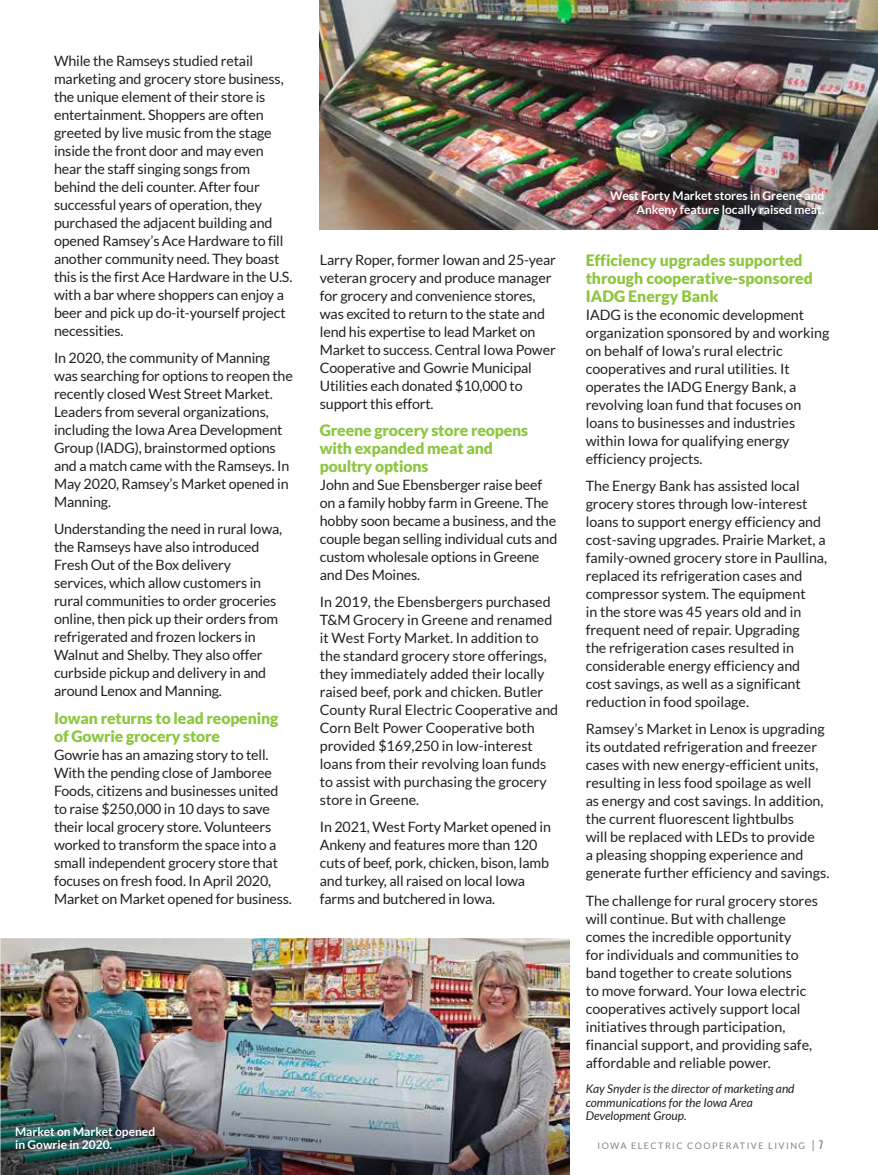
<style>
.page{position:relative;width:878px;height:1175px;background:#fff}
.page>*{position:absolute;margin:0;border:0;box-sizing:border-box;transform-origin:0 0}
.t1{font:900 15.75px/18px "Lato";letter-spacing:-.01em;color:#8dc63f}
.t2{font:14.25px/18px "Lato";letter-spacing:-.01em;color:#231f20}
.t3{font:700 12px/13.5px "Lato";color:#fff;text-align:right}
.t4{font:italic 12px/13.5px "Lato";color:#231f20}
.t5{font:9px "Lato";letter-spacing:.16em;color:#808285}
.s1{font-size:12px}
.s2{font-family:"Univers";font-stretch:ultra-condensed;font-size:12px}
</style>
<div class="page">
<img style="left:1px;top:938px;width:568px;height:236px">
<img style="left:320px;top:0;width:558px;height:229px">
<p class="t2" style="left:54px;top:51px;width:240px">While the Ramseys studied retail marketing and grocery store business, the unique element of their store is entertainment. Shoppers are often greeted by live music from the stage inside the front door and may even hear the staff singing songs from behind the deli counter. After four successful years of operation, they purchased the adjacent building and opened Ramsey’s Ace Hardware to fill another community need. They boast this is the first Ace Hardware in the U.S. with a bar where shoppers can enjoy a beer and pick up do-it-yourself project necessities.</p>
<p class="t2" style="left:54px;top:349px;width:240px">In 2020, the community of Manning was searching for options to reopen the recently closed West Street Market.<br>Leaders from several organizations, including the Iowa Area Development Group (IADG), brainstormed options and a match came with the Ramseys. In May 2020, Ramsey’s Market opened in Manning.</p>
<p class="t2" style="left:54px;top:520px;width:230px">Understanding the need in rural Iowa, the Ramseys have also introduced Fresh Out of the Box delivery services, which allow customers in rural communities to order groceries online, then pick up their orders from refrigerated and frozen lockers in Walnut and Shelby. They also offer curbside pickup and delivery in and around Lenox and Manning.</p>
<p class="t1" style="left:54px;top:708px;width:226px">Iowan returns to lead reopening of Gowrie grocery store</p>
<p class="t2" style="left:54px;top:745px;width:239px">Gowrie has an amazing story to tell.<br>With the pending close of Jamboree Foods, citizens and businesses united to raise $250,000 in 10 days to save their local grocery store. Volunteers worked to transform the space into a small independent grocery store that focuses on fresh food. In April 2020, Market on Market opened for business.</p>
<p class="t2" style="left:320px;top:250px;width:238px">Larry Roper, former Iowan and 25-year veteran grocery and produce manager for grocery and convenience stores, was excited to return to the state and lend his expertise to lead Market on Market to success. Central Iowa Power Cooperative and Gowrie Municipal Utilities each donated $10,000 to support this effort.</p>
<p class="t1" style="left:320px;top:421px;width:210px">Greene grocery store reopens with expanded meat and poultry options</p>
<p class="t2" style="left:320px;top:475px;width:239px">John and Sue Ebensberger raise beef on a family hobby farm in Greene. The hobby soon became a business, and the couple began selling individual cuts and custom wholesale options in Greene and Des Moines.</p>
<p class="t2" style="left:320px;top:593px;width:240px">In 2019, the Ebensbergers purchased T&amp;M Grocery in Greene and renamed it West Forty Market. In addition to the standard grocery store offerings, they immediately added their locally raised beef, pork and chicken. Butler County Rural Electric Cooperative and Corn Belt Power Cooperative both provided $169,250 in low-interest loans from their revolving loan funds to assist with purchasing the grocery store in Greene.</p>
<p class="t2" style="left:320px;top:818px;width:233px">In 2021, West Forty Market opened in Ankeny and features more than 120 cuts of beef, pork, chicken, bison, lamb and turkey, all raised on local Iowa farms and butchered in Iowa.</p>
<p class="t3" style="left:15px;top:1124px;width:141px;text-align:left">Market on Market opened in Gowrie in 2020.</p>
<p class="t3" style="left:610px;top:189px;width:216px">West Forty Market stores in Greene and<br>Ankeny feature locally raised meat.</p>
<p class="t1" style="left:585px;top:251px;width:229px">Efficiency upgrades supported through cooperative-sponsored<br>IADG Energy Bank</p>
<p class="t2" style="left:585px;top:305px;width:245px">IADG is the economic development organization sponsored by and working on behalf of Iowa’s rural electric cooperatives and rural utilities. It operates the IADG Energy Bank, a revolving loan fund that focuses on loans to businesses and industries within Iowa for qualifying energy efficiency projects.</p>
<p class="t2" style="left:585px;top:477px;width:243px">The Energy Bank has assisted local grocery stores through low-interest loans to support energy efficiency and cost-saving upgrades. Prairie Market, a family-owned grocery store in Paullina, replaced its refrigeration cases and compressor system. The equipment<br>in the store was 45 years old and in frequent need of repair. Upgrading<br>the refrigeration cases resulted in considerable energy efficiency and cost savings, as well as a significant reduction in food spoilage.</p>
<p class="t2" style="left:585px;top:720px;width:245px">Ramsey’s Market in Lenox is upgrading its outdated refrigeration and freezer cases with new energy-efficient units, resulting in less food spoilage as well<br>as energy and cost savings. In addition, the current fluorescent lightbulbs<br>will be replaced with LEDs to provide<br>a pleasing shopping experience and generate further efficiency and savings.</p>
<p class="t2" style="left:585px;top:891px;width:234px">The challenge for rural grocery stores will continue. But with challenge comes the incredible opportunity<br>for individuals and communities to band together to create solutions<br>to move forward. Your Iowa electric cooperatives actively support local initiatives through participation, financial support, and providing safe, affordable and reliable power.</p>
<p class="t4" style="left:585px;top:1082px;width:210px">Kay Snyder is the director of marketing and communications for the Iowa Area<br>Development Group.</p>
<p class="t5" style="left:597px;top:1141px;width:227px">IOWA ELECTRIC COOPERATIVE LIVING <span class="s1">|</span> <span class="s2">7</span></p>
</div>
